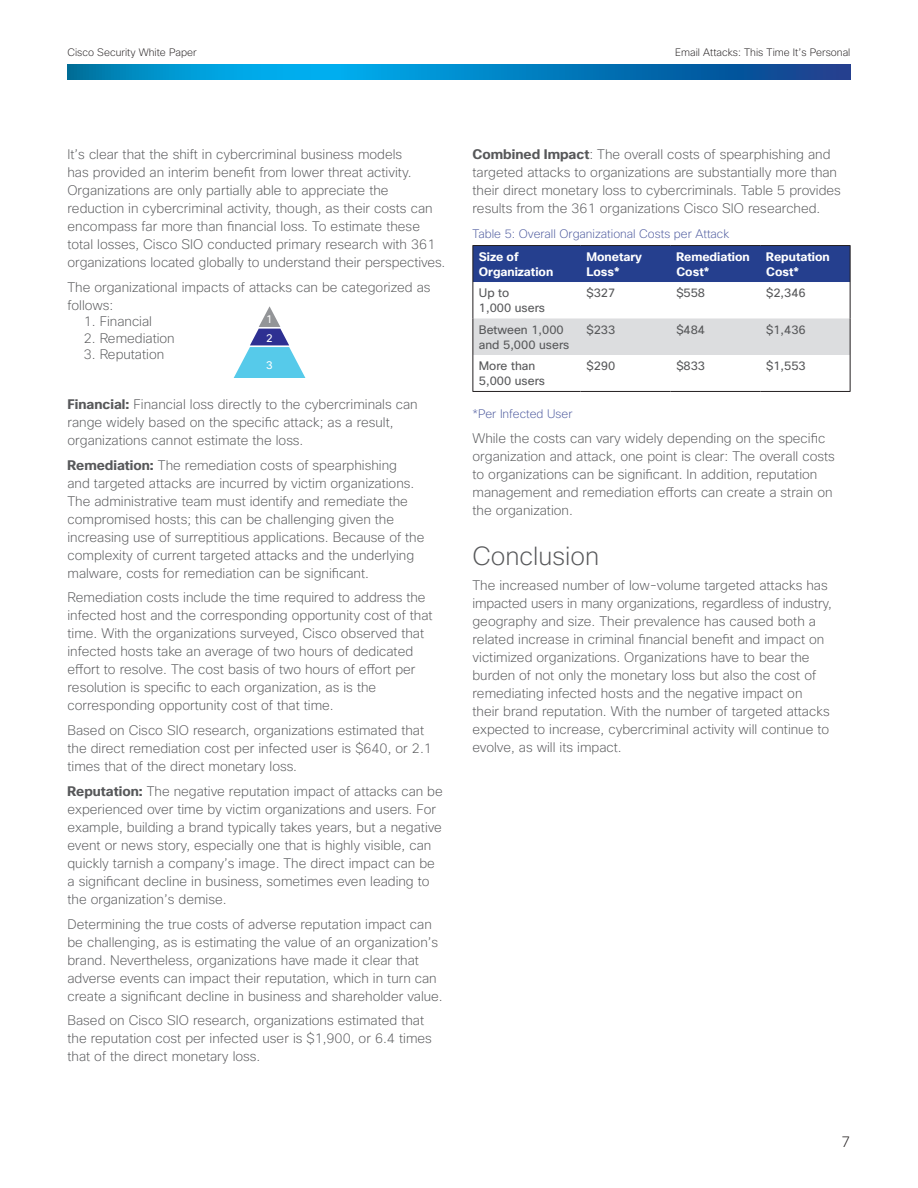
<style>
.page{position:relative;width:918px;height:1188px;background:#fff}
.page>*{position:absolute;margin:0;border:0;box-sizing:border-box;transform-origin:0 0}
.heading_1{font:200 25.5px "Cisco Sans";color:#57585a}
.t1{font:200 15px "Cisco Sans";color:#231f20}
.body{font:200 13.5px/18px "Cisco Sans";color:#57585a}
.numbers{font:200 13.5px "Cisco Sans";color:#57585a}
.table_copy{font:12px/15px "Cisco Sans";color:#57585a}
.table_copy-2{font:700 12px/15px "Cisco Sans";color:#fff}
.table_intro{font:200 12px "Cisco Sans";color:#4d5a9e}
.t2{font:10.95px "Cisco Sans";color:#fff}
.t3{font:200 10.5px "Cisco Sans";color:#231f20}
.s1{font-weight:700}
</style>
<div class="page">
<svg style="left:68px;top:65px;width:782px;height:15px;background:#0380c1"></svg>
<div style="left:473px;top:246px;width:377px;height:36px;background:#253f8e"></div>
<div style="left:473px;top:318px;width:377px;height:37px;background:#dcdddf"></div>
<hr style="left:472px;top:245px;width:108px;height:1px;background:#231f20">
<hr style="left:472px;top:246px;width:1px;height:36px;background:#231f20">
<hr style="left:580px;top:245px;width:90px;height:1px;background:#231f20">
<hr style="left:670px;top:245px;width:90px;height:1px;background:#231f20">
<hr style="left:760px;top:245px;width:91px;height:1px;background:#231f20">
<hr style="left:850px;top:246px;width:1px;height:36px;background:#231f20">
<hr style="left:472px;top:282px;width:1px;height:36px;background:#231f20">
<hr style="left:850px;top:282px;width:1px;height:36px;background:#231f20">
<hr style="left:472px;top:318px;width:1px;height:37px;background:#231f20">
<hr style="left:850px;top:318px;width:1px;height:37px;background:#231f20">
<hr style="left:472px;top:355px;width:1px;height:36px;background:#231f20">
<hr style="left:850px;top:355px;width:1px;height:36px;background:#231f20">
<hr style="left:472px;top:391px;width:108px;height:1px;background:#231f20">
<hr style="left:580px;top:391px;width:90px;height:1px;background:#231f20">
<hr style="left:670px;top:391px;width:90px;height:1px;background:#231f20">
<hr style="left:760px;top:391px;width:91px;height:1px;background:#231f20">
<svg style="left:234px;top:306px;width:71px;height:72px"></svg>
<p class="t3" style="left:68px;top:46px;width:131px">Cisco Security White Paper</p>
<p class="t3" style="left:675px;top:46px;width:177px">Email Attacks: This Time It’s Personal</p>
<p class="body" style="left:68px;top:145px;width:380px">It’s clear that the shift in cybercriminal business models<br>has provided an interim benefit from lower threat activity.<br>Organizations are only partially able to appreciate the reduction in cybercriminal activity, though, as their costs can encompass far more than financial loss. To estimate these total losses, Cisco SIO conducted primary research with 361 organizations located globally to understand their perspectives.</p>
<p class="body" style="left:68px;top:278px;width:365px">The organizational impacts of attacks can be categorized as follows:</p>
<p class="numbers" style="left:84px;top:313px;width:70px">1. Financial</p>
<p class="numbers" style="left:84px;top:330px;width:93px">2. Remediation</p>
<p class="numbers" style="left:84px;top:346px;width:82px">3. Reputation</p>
<p class="body" style="left:68px;top:395px;width:352px"><span class="s1">Financial:</span> Financial loss directly to the cybercriminals can range widely based on the specific attack; as a result, organizations cannot estimate the loss.</p>
<p class="body" style="left:68px;top:456px;width:358px"><span class="s1">Remediation:</span> The remediation costs of spearphishing<br>and targeted attacks are incurred by victim organizations.<br>The administrative team must identify and remediate the compromised hosts; this can be challenging given the increasing use of surreptitious applications. Because of the complexity of current targeted attacks and the underlying malware, costs for remediation can be significant.</p>
<p class="body" style="left:68px;top:589px;width:367px">Remediation costs include the time required to address the infected host and the corresponding opportunity cost of that time. With the organizations surveyed, Cisco observed that infected hosts take an average of two hours of dedicated effort to resolve. The cost basis of two hours of effort per resolution is specific to each organization, as is the corresponding opportunity cost of that time.</p>
<p class="body" style="left:68px;top:721px;width:366px">Based on Cisco SIO research, organizations estimated that the direct remediation cost per infected user is $640, or 2.1 times that of the direct monetary loss.</p>
<p class="body" style="left:68px;top:782px;width:377px"><span class="s1">Reputation:</span> The negative reputation impact of attacks can be experienced over time by victim organizations and users. For example, building a brand typically takes years, but a negative event or news story, especially one that is highly visible, can quickly tarnish a company’s image. The direct impact can be a significant decline in business, sometimes even leading to the organization’s demise.</p>
<p class="body" style="left:68px;top:915px;width:377px">Determining the true costs of adverse reputation impact can be challenging, as is estimating the value of an organization’s brand. Nevertheless, organizations have made it clear that adverse events can impact their reputation, which in turn can create a significant decline in business and shareholder value.</p>
<p class="body" style="left:68px;top:1012px;width:366px">Based on Cisco SIO research, organizations estimated that the reputation cost per infected user is $1,900, or 6.4 times that of the direct monetary loss.</p>
<p class="t2" style="left:266px;top:313px;width:8px">1</p>
<p class="t2" style="left:266px;top:358px;width:8px">3</p>
<p class="t2" style="left:266px;top:331px;width:8px">2</p>
<p class="body" style="left:472px;top:145px;width:370px"><span class="s1">Combined Impact</span>: The overall costs of spearphishing and targeted attacks to organizations are substantially more than their direct monetary loss to cybercriminals. Table 5 provides results from the 361 organizations Cisco SIO researched.</p>
<p class="table_intro" style="left:472px;top:226px;width:258px">Table 5: Overall Organizational Costs per Attack</p>
<p class="table_copy-2" style="left:479px;top:250px;width:76px">Size of<br>Organization</p>
<p class="table_copy-2" style="left:586px;top:250px;width:57px">Monetary<br>Loss*</p>
<p class="table_copy-2" style="left:676px;top:250px;width:75px">Remediation<br>Cost*</p>
<p class="table_copy-2" style="left:766px;top:250px;width:65px">Reputation<br>Cost*</p>
<p class="table_copy" style="left:479px;top:286px;width:68px">Up to<br>1,000 users</p>
<p class="table_copy" style="left:586px;top:286px;width:30px">$327</p>
<p class="table_copy" style="left:676px;top:286px;width:30px">$558</p>
<p class="table_copy" style="left:766px;top:286px;width:41px">$2,346</p>
<p class="table_copy" style="left:479px;top:322px;width:92px">Between 1,000 and 5,000 users</p>
<p class="table_copy" style="left:586px;top:322px;width:30px">$233</p>
<p class="table_copy" style="left:676px;top:322px;width:30px">$484</p>
<p class="table_copy" style="left:766px;top:322px;width:41px">$1,436</p>
<p class="table_copy" style="left:479px;top:359px;width:68px">More than<br>5,000 users</p>
<p class="table_copy" style="left:586px;top:359px;width:30px">$290</p>
<p class="table_copy" style="left:676px;top:359px;width:30px">$833</p>
<p class="table_copy" style="left:766px;top:359px;width:41px">$1,553</p>
<p class="table_intro" style="left:472px;top:406px;width:102px">*Per Infected User</p>
<p class="body" style="left:472px;top:429px;width:364px">While the costs can vary widely depending on the specific organization and attack, one point is clear: The overall costs to organizations can be significant. In addition, reputation management and remediation efforts can create a strain on the organization.</p>
<p class="heading_1" style="left:472px;top:540px;width:128px">Conclusion</p>
<p class="body" style="left:472px;top:576px;width:361px">The increased number of low-volume targeted attacks has impacted users in many organizations, regardless of industry, geography and size. Their prevalence has caused both a related increase in criminal financial benefit and impact on victimized organizations. Organizations have to bear the burden of not only the monetary loss but also the cost of remediating infected hosts and the negative impact on their brand reputation. With the number of targeted attacks expected to increase, cybercriminal activity will continue to evolve, as will its impact.</p>
<p class="t1" style="left:842px;top:1132px;width:10px">7</p>
</div>
